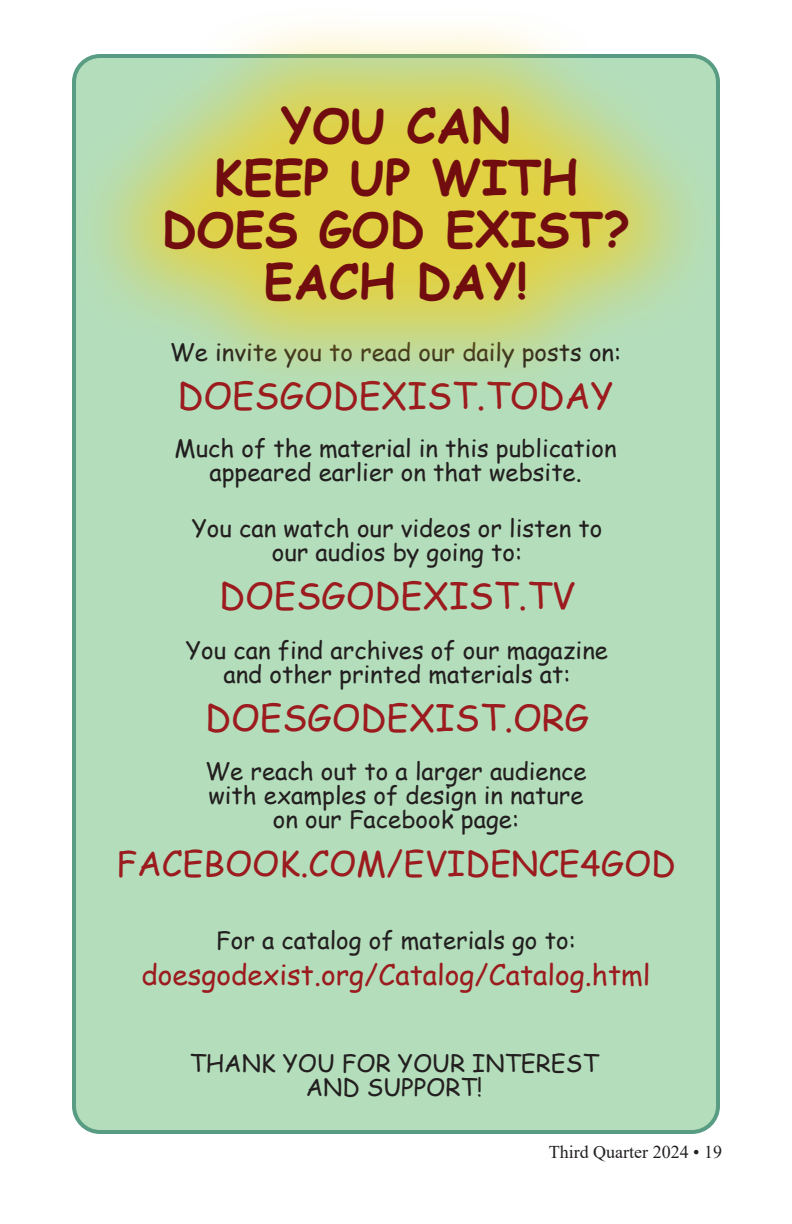
<style>
.page{position:relative;width:792px;height:1224px;background:#fff}
.page>*{position:absolute;margin:0;border:0;box-sizing:border-box;transform-origin:0 0}
.Body_Copy{font:700 48px "Comic Sans MS";color:#710d0f}
.Body_Copy-2{font:36px "Comic Sans MS";color:#9b1b1e}
.Body_Copy-3{font:34px "Comic Sans MS";color:#9b1b1e}
.Body_Copy-4{font:28px "Comic Sans MS";color:#9b1b1e}
.Body_Copy-5{font:24px/24px "Comic Sans MS";color:#231f20;text-align:center}
.t1{font:18px "Times New Roman";color:#231f20}
</style>
<div class="page">
<div style="left:74px;top:56px;width:644px;height:1076px;background:#b4debb;border-radius:26px"></div>
<div style="left:64px;top:5px;width:663px;height:398px;background:#f2ce1b;opacity:.75"></div>
<p class="Body_Copy" style="left:282px;top:91px;width:230px">YOU CAN</p>
<p class="Body_Copy" style="left:214px;top:143px;width:365px">KEEP UP WITH</p>
<p class="Body_Copy" style="left:162px;top:195px;width:470px">DOES GOD EXIST?</p>
<p class="Body_Copy" style="left:264px;top:247px;width:266px">EACH DAY!</p>
<p class="Body_Copy-5" style="left:170px;top:340px;width:453px">We invite you to read our daily posts on:</p>
<p class="Body_Copy-2" style="left:177px;top:370px;width:438px">DOESGODEXIST.TODAY</p>
<p class="Body_Copy-5" style="left:175px;top:436px;width:444px">Much of the material in this publication appeared earlier on that website.</p>
<p class="Body_Copy-5" style="left:192px;top:516px;width:412px">You can watch our videos or listen to our audios by going to:</p>
<p class="Body_Copy-2" style="left:219px;top:570px;width:357px">DOESGODEXIST.TV</p>
<p class="Body_Copy-5" style="left:186px;top:637px;width:424px">You can find archives of our magazine and other printed materials at:</p>
<p class="Body_Copy-2" style="left:205px;top:691px;width:385px">DOESGODEXIST.ORG</p>
<p class="Body_Copy-5" style="left:205px;top:759px;width:383px">We reach out to a larger audience with examples of design in nature on our Facebook page:</p>
<p class="Body_Copy-3" style="left:116px;top:839px;width:561px">FACEBOOK.COM/EVIDENCE4GOD</p>
<p class="Body_Copy-5" style="left:216px;top:928px;width:361px">For a catalog of materials go to:</p>
<p class="Body_Copy-4" style="left:141px;top:955px;width:511px">doesgodexist.org/Catalog/Catalog.html</p>
<p class="Body_Copy-5" style="left:189px;top:1051px;width:411px">THANK YOU FOR YOUR INTEREST<br>AND SUPPORT!</p>
<p class="t1" style="left:549px;top:1139px;width:175px">Third Quarter 2024 • 19</p>
</div>
